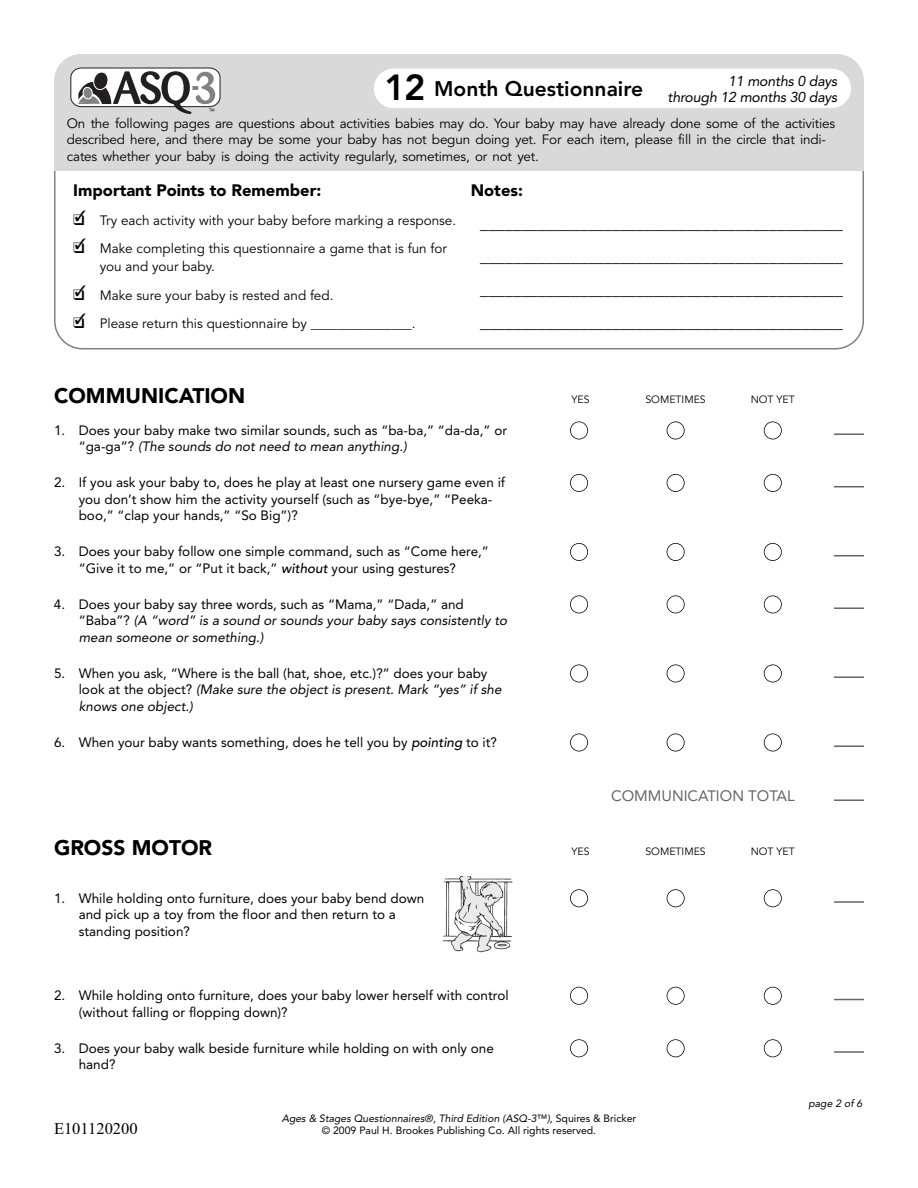
<style>
.page{position:relative;width:918px;height:1188px;background:#fff}
.page>*{position:absolute;margin:0;border:0;box-sizing:border-box;transform-origin:0 0}
.t1{font:900 21px "Avenir";color:#000}
.t2{font:800 21px "Avenir";color:#000}
.t3{font:16.5px/33px "Avenir";color:#000;text-align:justify}
.t4{font:900 16.5px "Avenir";color:#000}
.t5{font:16.5px "Times";color:#000}
.t6{font:15px "Avenir";color:#666}
.t7{font:14.25px/15.8px "Avenir";color:#000;text-align:right}
.t8{font:13.5px/16.5px "Avenir";color:#000}
.t9{font:13.5px/16.5px "Avenir";letter-spacing:-.015em;color:#000}
.t10{font:10.5px/12px "Avenir";color:#000;text-align:center}
.t11{font:10.5px "Avenir";color:#000}
.s1{font-size:36px}
.s2{font-weight:500}
</style>
<div class="page">
<img style="left:442px;top:876px;width:71px;height:77px">
<svg style="left:54px;top:69px;width:810px;height:281px"></svg>
<div style="left:54px;top:54px;width:810px;height:104px;background:#d9d9d9;border-radius:27px"></div>
<div style="left:54px;top:111px;width:810px;height:60px;background:#d9d9d9"></div>
<div style="left:374px;top:69px;width:477px;height:39px;background:#fff;border-radius:20px"></div>
<div style="left:71px;top:68px;width:149px;height:39px;background:#fff;border-radius:10px"></div>
<div style="left:70px;top:68px;width:150px;height:39px;border:1px solid #231f20;border-radius:10px"></div>
<svg style="left:78px;top:71px;width:137px;height:43px"></svg>
<hr style="left:834px;top:433px;width:30px;height:2px;background:#666">
<hr style="left:834px;top:486px;width:30px;height:1px;background:#666">
<hr style="left:834px;top:555px;width:30px;height:1px;background:#666">
<hr style="left:834px;top:607px;width:30px;height:2px;background:#666">
<hr style="left:834px;top:676px;width:30px;height:2px;background:#666">
<hr style="left:834px;top:745px;width:30px;height:2px;background:#666">
<hr style="left:834px;top:799px;width:30px;height:2px;background:#666">
<hr style="left:834px;top:901px;width:30px;height:2px;background:#666">
<hr style="left:834px;top:999px;width:30px;height:1px;background:#666">
<hr style="left:834px;top:1051px;width:30px;height:2px;background:#666">
<div style="left:764px;top:1039px;width:18px;height:18px;border:2px solid #000;border-radius:50%"></div>
<div style="left:667px;top:1039px;width:18px;height:18px;border:2px solid #000;border-radius:50%"></div>
<div style="left:570px;top:1039px;width:18px;height:18px;border:2px solid #000;border-radius:50%"></div>
<div style="left:764px;top:987px;width:18px;height:18px;border:2px solid #000;border-radius:50%"></div>
<div style="left:667px;top:987px;width:18px;height:18px;border:2px solid #000;border-radius:50%"></div>
<div style="left:570px;top:987px;width:18px;height:18px;border:2px solid #000;border-radius:50%"></div>
<div style="left:764px;top:889px;width:18px;height:18px;border:2px solid #000;border-radius:50%"></div>
<div style="left:667px;top:889px;width:18px;height:18px;border:2px solid #000;border-radius:50%"></div>
<div style="left:570px;top:889px;width:18px;height:18px;border:2px solid #000;border-radius:50%"></div>
<div style="left:764px;top:734px;width:18px;height:18px;border:2px solid #000;border-radius:50%"></div>
<div style="left:667px;top:734px;width:18px;height:18px;border:2px solid #000;border-radius:50%"></div>
<div style="left:570px;top:734px;width:18px;height:18px;border:2px solid #000;border-radius:50%"></div>
<div style="left:764px;top:664px;width:18px;height:18px;border:2px solid #000;border-radius:50%"></div>
<div style="left:667px;top:664px;width:18px;height:18px;border:2px solid #000;border-radius:50%"></div>
<div style="left:570px;top:664px;width:18px;height:18px;border:2px solid #000;border-radius:50%"></div>
<div style="left:764px;top:595px;width:18px;height:18px;border:2px solid #000;border-radius:50%"></div>
<div style="left:667px;top:595px;width:18px;height:18px;border:2px solid #000;border-radius:50%"></div>
<div style="left:570px;top:595px;width:18px;height:18px;border:2px solid #000;border-radius:50%"></div>
<div style="left:764px;top:543px;width:18px;height:18px;border:2px solid #000;border-radius:50%"></div>
<div style="left:667px;top:543px;width:18px;height:18px;border:2px solid #000;border-radius:50%"></div>
<div style="left:570px;top:543px;width:18px;height:18px;border:2px solid #000;border-radius:50%"></div>
<div style="left:764px;top:474px;width:18px;height:18px;border:2px solid #000;border-radius:50%"></div>
<div style="left:667px;top:474px;width:18px;height:18px;border:2px solid #000;border-radius:50%"></div>
<div style="left:570px;top:474px;width:18px;height:18px;border:2px solid #000;border-radius:50%"></div>
<div style="left:764px;top:421px;width:18px;height:18px;border:2px solid #000;border-radius:50%"></div>
<div style="left:667px;top:421px;width:18px;height:18px;border:2px solid #000;border-radius:50%"></div>
<div style="left:570px;top:421px;width:18px;height:18px;border:2px solid #000;border-radius:50%"></div>
<h1 class="t2" style="left:385px;top:80px;width:260px"><span class="s1">12</span> Month Questionnaire</h1>
<p class="t7" style="left:668px;top:74px;width:173px">11 months 0 days<br>through 12 months 30 days</p>
<p class="t9" style="left:67px;top:116px;width:770px">On the following pages are questions about activities babies may do. Your baby may have already done some of the activities described here, and there may be some your baby has not begun doing yet. For each item, please fill in the circle that indi&shy;cates whether your baby is doing the activity regularly, sometimes, or not yet.</p>
<p class="t4" style="left:73px;top:184px;width:249px">Important Points to Remember:</p>
<p class="t9" style="left:73px;top:213px;width:384px">❑✓ Try each activity with your baby before marking a response.</p>
<p class="t9" style="left:100px;top:241px;width:349px;line-height:18px;text-indent:-26px">❑✓ Make completing this questionnaire a game that is fun for you and your baby.</p>
<p class="t9" style="left:73px;top:288px;width:262px">❑✓ Make sure your baby is rested and fed.</p>
<p class="t9" style="left:73px;top:317px;width:344px">❑✓ Please return this questionnaire by _______________.</p>
<p class="t4" style="left:471px;top:183px;width:54px">Notes:</p>
<p class="t3" style="left:480px;top:209px;width:364px">____________________________________________ ____________________________________________ ____________________________________________ ____________________________________________</p>
<h1 class="t1" style="left:54px;top:388px;width:193px">COMMUNICATION</h1>
<p class="t8" style="left:79px;top:423px;width:430px;text-indent:-25px">1. Does your baby make two similar sounds, such as “ba-ba,” “da-da,” or “ga-ga”? (The sounds do not need to mean anything.)</p>
<p class="t8" style="left:79px;top:476px;width:428px;text-indent:-25px">2. If you ask your baby to, does he play at least one nursery game even if you don’t show him the activity yourself (such as “bye-bye,” “Peeka&shy;boo,” “clap your hands,” “So Big”)?</p>
<p class="t8" style="left:79px;top:545px;width:412px;text-indent:-25px">3. Does your baby follow one simple command, such as “Come here,” “Give it to me,” or “Put it back,” <span class="s2">without</span> your using gestures?</p>
<p class="t8" style="left:79px;top:597px;width:432px;text-indent:-25px">4. Does your baby say three words, such as “Mama,” “Dada,” and “Baba”? (A “word” is a sound or sounds your baby says consistently to mean someone or something.)</p>
<p class="t8" style="left:79px;top:666px;width:426px;text-indent:-25px">5. When you ask, “Where is the ball (hat, shoe, etc.)?” does your baby look at the object? (Make sure the object is present. Mark “yes” if she knows one object.)</p>
<p class="t8" style="left:54px;top:735px;width:445px">6. When your baby wants something, does he tell you by <span class="s2">pointing</span> to it?</p>
<h1 class="t1" style="left:54px;top:839px;width:160px">GROSS MOTOR</h1>
<p class="t8" style="left:79px;top:891px;width:347px;text-indent:-25px">1. While holding onto furniture, does your baby bend down and pick up a toy from the floor and then return to a standing position?</p>
<p class="t11" style="left:571px;top:396px;width:20px">YES</p>
<p class="t11" style="left:645px;top:396px;width:62px">SOMETIMES</p>
<p class="t11" style="left:751px;top:396px;width:46px">NOT YET</p>
<p class="t6" style="left:611px;top:790px;width:185px">COMMUNICATION TOTAL</p>
<p class="t11" style="left:571px;top:847px;width:20px">YES</p>
<p class="t11" style="left:645px;top:847px;width:62px">SOMETIMES</p>
<p class="t11" style="left:751px;top:847px;width:46px">NOT YET</p>
<p class="t8" style="left:79px;top:988px;width:431px;text-indent:-25px">2. While holding onto furniture, does your baby lower herself with control (without falling or flopping down)?</p>
<p class="t8" style="left:79px;top:1041px;width:417px;text-indent:-25px">3. Does your baby walk beside furniture while holding on with only one hand?</p>
<p class="t5" style="left:54px;top:1123px;width:85px">E101120200</p>
<p class="t10" style="left:282px;top:1113px;width:356px">Ages &amp; Stages Questionnaires®, Third Edition (ASQ-3™), Squires &amp; Bricker © 2009 Paul H. Brookes Publishing Co. All rights reserved.</p>
<p class="t10" style="left:808px;top:1098px;width:57px">page 2 of 6</p>
</div>
